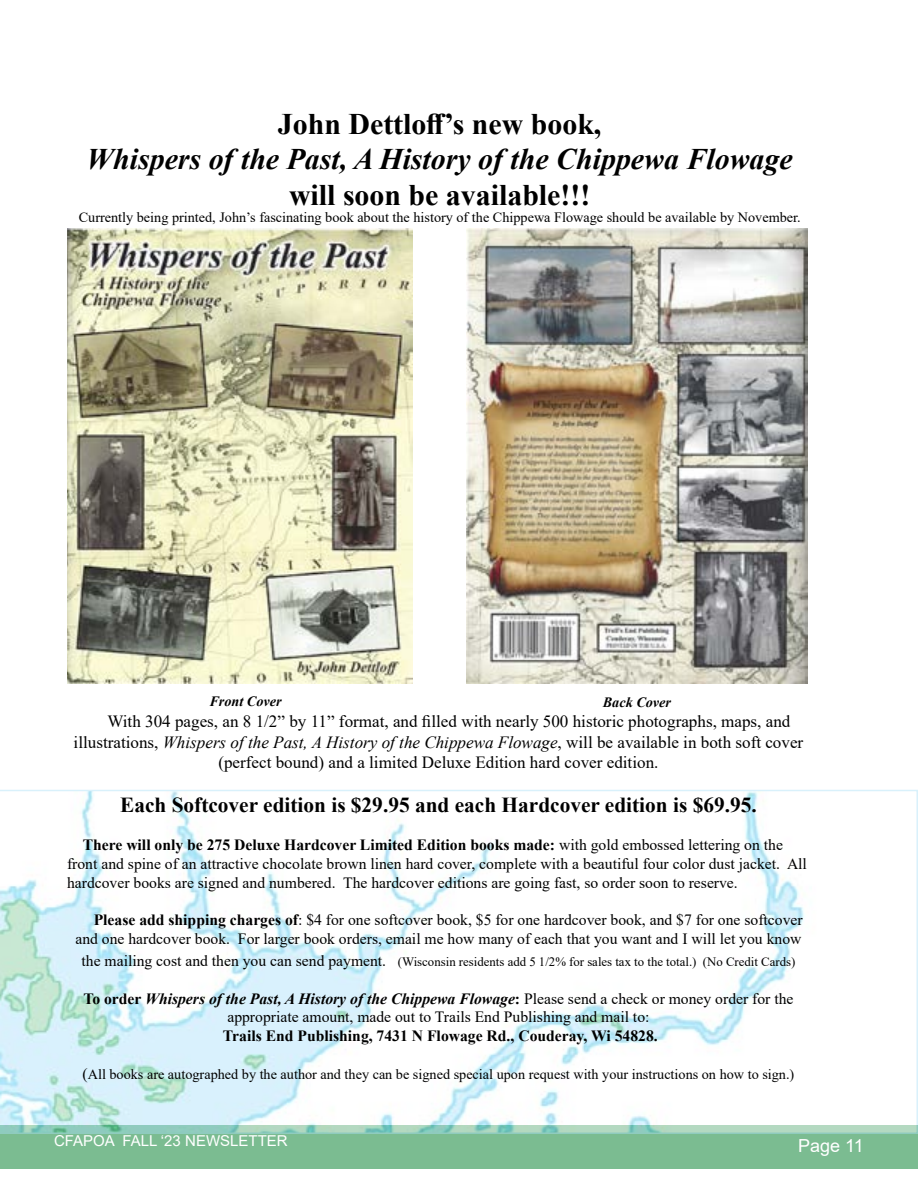
<style>
.page{position:relative;width:918px;height:1188px;background:#fff}
.page>*{position:absolute;margin:0;border:0;box-sizing:border-box;transform-origin:0 0}
.t1{font:italic 700 29.85px "Times New Roman";color:#000}
.t2{font:700 29.85px "Times New Roman";color:#000}
.t3{font:700 21.3px "Times New Roman";color:#000}
.t4{font:18px "Arial";color:#fff}
.t5{font:17.1px "Times New Roman";color:#000}
.t6{font:italic 17.1px "Times New Roman";color:#000}
.t7{font:15.6px/18.8px "Times New Roman";color:#000}
.t8{font:700 15.6px "Times New Roman";color:#000}
.t9{font:15px "Arial";color:#fff}
.t10{font:14.25px "Times New Roman";color:#000}
.t11{font:italic 700 14.25px "Times New Roman";color:#000}
.t12{font:12.75px "Times New Roman";color:#000}
.s1{font-style:normal}
.s2{font-weight:700}
.s3{font-size:15.6px}
.s4{font-weight:700;font-style:italic}
</style>
<div class="page">
<div style="left:0;top:1125px;width:918px;height:43px;background:#7bbc91"></div>
<svg style="left:0;top:790px;width:918px;height:344px"></svg>
<img style="left:67px;top:228px;width:346px;height:455px">
<img style="left:466px;top:228px;width:342px;height:456px">
<h1 class="t2" style="left:278px;top:102px;width:325px">John Dettloff’s new book,</h1>
<h1 class="t1" style="left:87px;top:139px;width:708px">Whispers of the Past, A History of the Chippewa Flowage</h1>
<h1 class="t2" style="left:289px;top:174px;width:303px">will soon be available!!!</h1>
<p class="t10" style="left:79px;top:208px;width:723px">Currently being printed, John’s fascinating book about the history of the Chippewa Flowage should be available by November.</p>
<p class="t11" style="left:209px;top:691px;width:74px">Front Cover</p>
<p class="t11" style="left:603px;top:692px;width:70px">Back Cover</p>
<p class="t5" style="left:107px;top:709px;width:684px">With 304 pages, an 8 1/2” by 11” format, and filled with nearly 500 historic photographs, maps, and</p>
<p class="t6" style="left:74px;top:730px;width:731px"><span class="s1">illustrations,</span> Whispers of the Past, A History of the Chippewa Flowage<span class="s1">, will be available in both soft cover</span></p>
<p class="t5" style="left:218px;top:750px;width:442px">(perfect bound) and a limited Deluxe Edition hard cover edition.</p>
<h2 class="t3" style="left:120px;top:790px;width:638px">Each Softcover edition is $29.95 and each Hardcover edition is $69.95.</h2>
<p class="t7" style="left:67px;top:835px;width:741px;text-indent:16px"><span class="s2">There will only be 275 Deluxe Hardcover Limited Edition books made:</span> with gold embossed lettering on the front and spine of an attractive chocolate brown linen hard cover, complete with a beautiful four color dust jacket. All hardcover books are signed and numbered. The hardcover editions are going fast, so order soon to reserve.</p>
<p class="t7" style="left:75px;top:910px;width:729px;text-align:right"><span class="s2">Please add shipping charges of</span>: $4 for one softcover book, $5 for one hardcover book, and $7 for one softcover and one hardcover book. For larger book orders, email me how many of each that you want and I will let you know</p>
<p class="t12" style="left:82px;top:953px;width:715px"><span class="s3">the mailing cost and then you can send payment.</span> (Wisconsin residents add 5 1/2% for sales tax to the total.) (No Credit Cards)</p>
<p class="t7" style="left:83px;top:989px;width:712px;text-align:center"><span class="s2">To order</span> <span class="s4">Whispers of the Past, A History of the Chippewa Flowage</span><span class="s2">:</span> Please send a check or money order for the appropriate amount, made out to Trails End Publishing and mail to:</p>
<p class="t8" style="left:223px;top:1025px;width:436px">Trails End Publishing, 7431 N Flowage Rd., Couderay, Wi 54828.</p>
<p class="t10" style="left:83px;top:1064px;width:713px"><span class="s3">(</span>All books are autographed by the author and they can be signed special upon request with your instructions on how to sign.)</p>
<p class="t9" style="left:54px;top:1131px;width:235px">CFAPOA FALL ‘23 NEWSLETTER</p>
<p class="t4" style="left:798px;top:1133px;width:67px">Page 11</p>
</div>
